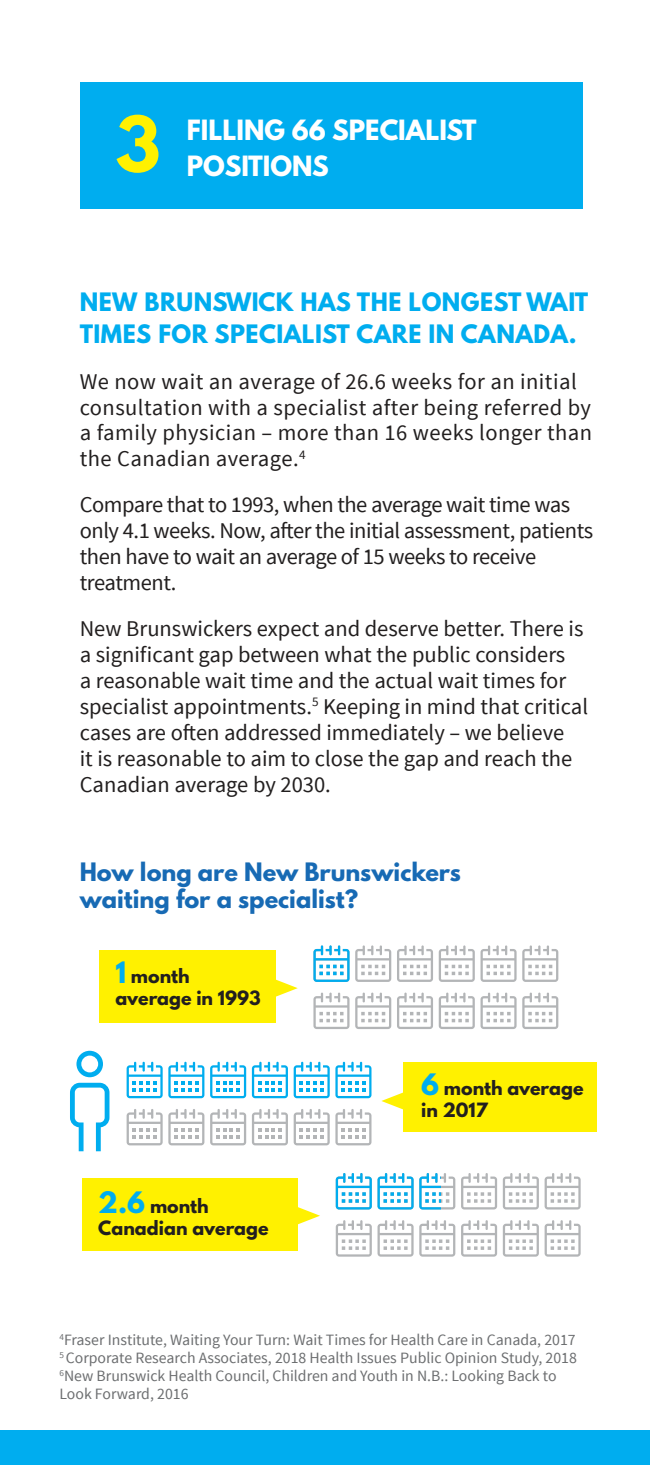
<style>
.page{position:relative;width:650px;height:1465px;background:#fff}
.page>*{position:absolute;margin:0;border:0;box-sizing:border-box;transform-origin:0 0}
.t1{font:700 67.95px "League Spartan";color:#fff100}
.t2{font:700 24.75px "League Spartan";color:#fff}
.t3{font:22.5px/25.9px "Source Sans Pro";color:#221f1f}
.t4{font:22.5px/25.9px "Source Sans Pro";letter-spacing:.02em;color:#221f1f}
.t5{font:22.5px/25.9px "Source Sans Pro";letter-spacing:-.02em;color:#221f1f}
.t6{font:700 22.5px/31.5px "League Spartan";letter-spacing:.02em;color:#00adef}
.t7{font:700 22.5px/27px "League Spartan";color:#176ab4}
.t8{font:700 17.55px/21.8px "League Spartan";color:#221f1f}
.t9{font:15.75px/18px "Source Sans Pro";color:#6c6e70}
.s1{font-size:26.1px;color:#00adef}
</style>
<div class="page">
<div style="left:80px;top:82px;width:502px;height:126px;background:#00adef"></div>
<div style="left:403px;top:1062px;width:193px;height:69px;background:#fff100"></div>
<svg style="left:381px;top:1092px;width:22px;height:18px"></svg>
<svg style="left:70px;top:1083px;width:39px;height:68px"></svg>
<svg style="left:76px;top:1051px;width:27px;height:26px"></svg>
<svg style="left:126px;top:1062px;width:78px;height:36px"></svg>
<svg style="left:210px;top:1062px;width:36px;height:36px"></svg>
<svg style="left:252px;top:1062px;width:77px;height:36px"></svg>
<svg style="left:335px;top:1062px;width:36px;height:36px"></svg>
<svg style="left:126px;top:1109px;width:78px;height:36px"></svg>
<svg style="left:210px;top:1109px;width:36px;height:36px"></svg>
<svg style="left:252px;top:1109px;width:77px;height:36px"></svg>
<svg style="left:335px;top:1109px;width:36px;height:36px"></svg>
<div style="left:82px;top:1178px;width:216px;height:72px;background:#fff100"></div>
<svg style="left:298px;top:1207px;width:22px;height:18px"></svg>
<svg style="left:335px;top:1173px;width:245px;height:83px"></svg>
<svg style="left:431px;top:1173px;width:9px;height:36px"></svg>
<div style="left:99px;top:950px;width:176px;height:72px;background:#fff100"></div>
<svg style="left:275px;top:973px;width:22px;height:29px"></svg>
<svg style="left:313px;top:945px;width:245px;height:84px"></svg>
<div style="left:0;top:1430px;width:649px;height:35px;background:#00adef"></div>
<h1 class="t1" style="left:115px;top:112px;width:47px">3</h1>
<p class="t2" style="left:187px;top:119px;width:291px">FILLING 66 SPECIALIST</p>
<p class="t2" style="left:187px;top:155px;width:143px">POSITIONS</p>
<p class="t6" style="left:80px;top:288px;width:510px">NEW BRUNSWICK HAS THE LONGEST WAIT<br>TIMES FOR SPECIALIST CARE IN CANADA.</p>
<p class="t4" style="left:80px;top:369px;width:514px">We now wait an average of 26.6 weeks for an initial consultation with a specialist after being referred by a family physician – more than 16 weeks longer than the Canadian average.<sup>4</sup></p>
<p class="t5" style="left:80px;top:492px;width:515px">Compare that to 1993, when the average wait time was only 4.1 weeks. Now, after the initial assessment, patients then have to wait an average of 15 weeks to receive treatment.</p>
<p class="t3" style="left:80px;top:616px;width:510px">New Brunswickers expect and deserve better. There is a significant gap between what the public considers<br>a reasonable wait time and the actual wait times for specialist appointments.<sup>5</sup> Keeping in mind that critical cases are often addressed immediately – we believe<br>it is reasonable to aim to close the gap and reach the Canadian average by 2030.</p>
<p class="t7" style="left:80px;top:861px;width:383px">How long are New Brunswickers waiting for a specialist?</p>
<p class="t8" style="left:115px;top:966px;width:147px"><span class="s1">1</span> month average in 1993</p>
<p class="t8" style="left:98px;top:1197px;width:172px"><span class="s1">2.6</span> month<br>Canadian average</p>
<p class="t8" style="left:421px;top:1078px;width:164px"><span class="s1">6</span> month average in 2017</p>
<p class="t9" style="left:59px;top:1331px;width:519px"><sup>4</sup>Fraser Institute, Waiting Your Turn: Wait Times for Health Care in Canada, 2017<br><sup>5</sup> Corporate Research Associates, 2018 Health Issues Public Opinion Study, 2018<br><sup>6</sup>New Brunswick Health Council, Children and Youth in N.B.: Looking Back to Look Forward, 2016</p>
</div>
